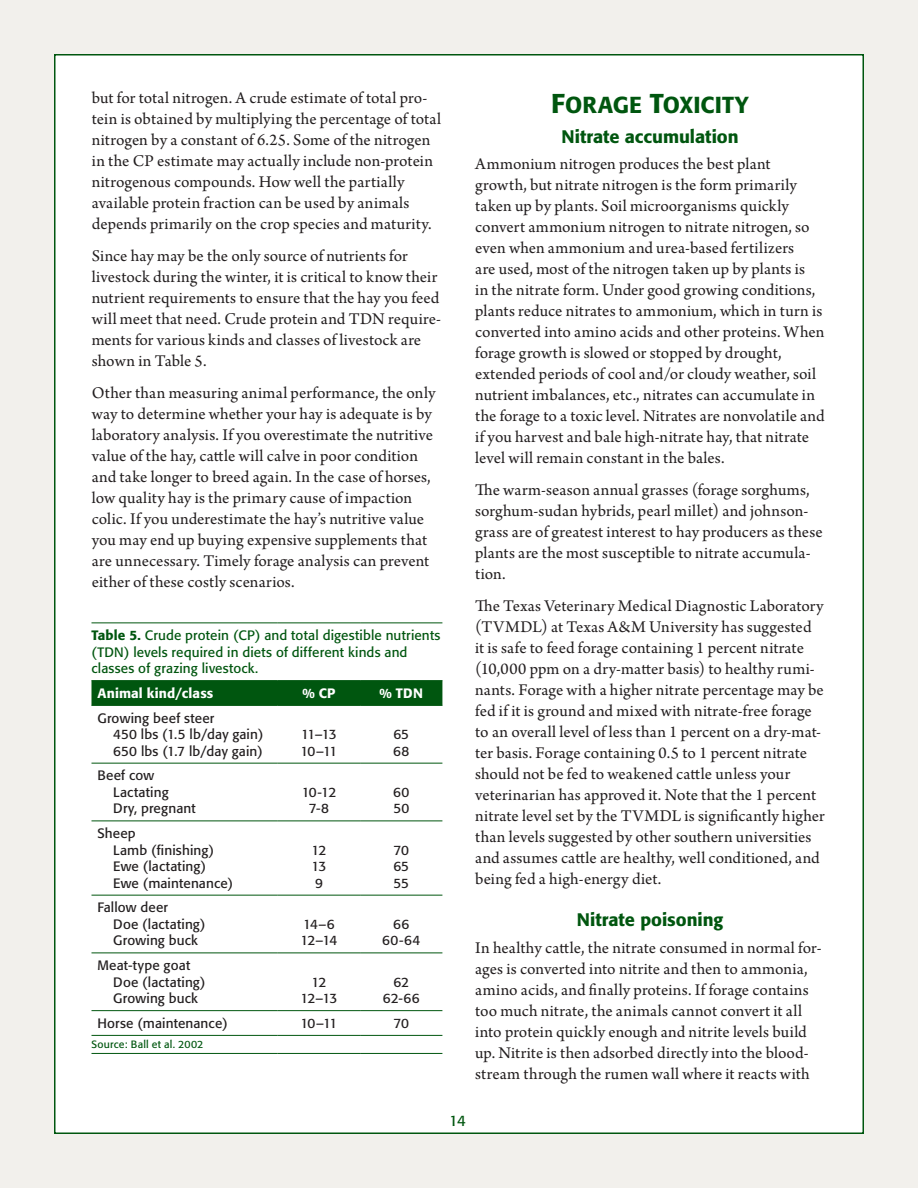
<style>
.page{position:relative;width:918px;height:1188px;background:#f2f0ec}
.page>*{position:absolute;margin:0;border:0;box-sizing:border-box;transform-origin:0 0}
.heading1{font:22.95px "Formata Medium SC850";letter-spacing:.005em;color:#00560f}
.heading2{font:500 18px "Formata";color:#00560f}
.body_text{font:17.25px/21px "Arno Pro";letter-spacing:.005em;color:#231f20}
.t1{font:15px "Formata";color:#00560f}
.table_body{font:13.5px "Formata";letter-spacing:.01em;color:#231f20}
.table_head{font:13.5px/16.5px "Formata";letter-spacing:.01em;color:#00560f}
.table_body-2{font:500 13.5px "Formata";letter-spacing:.01em;color:#fff}
.table_body-3{font:10.5px "Formata";letter-spacing:.015em;color:#00560f}
.s1{font-weight:500}
.s2{font-size:27px}
</style>
<div class="page">
<div style="left:54px;top:54px;width:810px;height:1080px;background:#fff;border:2px solid #00560f"></div>
<div style="left:92px;top:681px;width:350px;height:24px;background:#00560f"></div>
<hr style="left:92px;top:622px;width:186px;height:1px;background:#00560f">
<hr style="left:278px;top:622px;width:82px;height:1px;background:#00560f">
<hr style="left:360px;top:622px;width:82px;height:1px;background:#00560f">
<hr style="left:92px;top:680px;width:186px;height:1px;background:#00560f">
<hr style="left:278px;top:680px;width:82px;height:1px;background:#00560f">
<hr style="left:360px;top:680px;width:82px;height:1px;background:#00560f">
<hr style="left:92px;top:705px;width:186px;height:1px;background:#00560f">
<hr style="left:278px;top:705px;width:82px;height:1px;background:#00560f">
<hr style="left:360px;top:705px;width:82px;height:1px;background:#00560f">
<hr style="left:92px;top:763px;width:186px;height:1px;background:#00560f">
<hr style="left:278px;top:763px;width:82px;height:1px;background:#00560f">
<hr style="left:360px;top:763px;width:82px;height:1px;background:#00560f">
<hr style="left:92px;top:821px;width:186px;height:1px;background:#00560f">
<hr style="left:278px;top:821px;width:82px;height:1px;background:#00560f">
<hr style="left:360px;top:821px;width:82px;height:1px;background:#00560f">
<hr style="left:92px;top:895px;width:186px;height:1px;background:#00560f">
<hr style="left:278px;top:895px;width:82px;height:1px;background:#00560f">
<hr style="left:360px;top:895px;width:82px;height:1px;background:#00560f">
<hr style="left:92px;top:953px;width:186px;height:1px;background:#00560f">
<hr style="left:278px;top:953px;width:82px;height:1px;background:#00560f">
<hr style="left:360px;top:953px;width:82px;height:1px;background:#00560f">
<hr style="left:92px;top:1010px;width:186px;height:1px;background:#00560f">
<hr style="left:278px;top:1010px;width:82px;height:1px;background:#00560f">
<hr style="left:360px;top:1010px;width:82px;height:1px;background:#00560f">
<hr style="left:92px;top:1035px;width:186px;height:1px;background:#00560f">
<hr style="left:278px;top:1035px;width:82px;height:1px;background:#00560f">
<hr style="left:360px;top:1035px;width:82px;height:1px;background:#00560f">
<hr style="left:92px;top:1053px;width:186px;height:1px;background:#00560f">
<hr style="left:278px;top:1053px;width:82px;height:1px;background:#00560f">
<hr style="left:360px;top:1053px;width:82px;height:1px;background:#00560f">
<p class="body_text" style="left:92px;top:89px;width:351px">but for total nitrogen. A crude estimate of total pro&shy;tein is obtained by multiplying the percentage of total nitrogen by a constant of 6.25. Some of the nitrogen in the CP estimate may actually include non-protein nitrogenous compounds. How well the partially available protein fraction can be used by animals depends primarily on the crop species and maturity.</p>
<p class="body_text" style="left:92px;top:247px;width:351px">Since hay may be the only source of nutrients for livestock during the winter, it is critical to know their nutrient requirements to ensure that the hay you feed will meet that need. Crude protein and TDN require&shy;ments for various kinds and classes of livestock are shown in Table 5.</p>
<p class="body_text" style="left:92px;top:383px;width:345px">Other than measuring animal performance, the only way to determine whether your hay is adequate is by laboratory analysis. If you overestimate the nutritive value of the hay, cattle will calve in poor condition and take longer to breed again. In the case of horses, low quality hay is the primary cause of impaction colic. If you underestimate the hay’s nutritive value you may end up buying expensive supplements that are unnecessary. Timely forage analysis can prevent either of these costly scenarios.</p>
<p class="table_head" style="left:92px;top:627px;width:351px"><span class="s1">Table 5.</span> Crude protein (CP) and total digestible nutrients (TDN) levels required in diets of different kinds and classes of grazing livestock.</p>
<p class="table_body-2" style="left:98px;top:685px;width:117px">Animal kind/class</p>
<p class="table_body-2" style="left:302px;top:685px;width:34px">% CP</p>
<p class="table_body-2" style="left:380px;top:685px;width:45px">% TDN</p>
<p class="table_body" style="left:98px;top:710px;width:118px">Growing beef steer</p>
<p class="table_body" style="left:113px;top:726px;width:152px">450 lbs (1.5 lb/day gain)</p>
<p class="table_body" style="left:113px;top:743px;width:151px">650 lbs (1.7 lb/day gain)</p>
<p class="table_body" style="left:301px;top:726px;width:37px">11–13</p>
<p class="table_body" style="left:300px;top:743px;width:39px">10–11</p>
<p class="table_body" style="left:393px;top:726px;width:17px">65</p>
<p class="table_body" style="left:393px;top:743px;width:18px">68</p>
<p class="table_body" style="left:98px;top:767px;width:58px">Beef cow</p>
<p class="table_body" style="left:113px;top:784px;width:57px">Lactating</p>
<p class="table_body" style="left:113px;top:800px;width:84px">Dry, pregnant</p>
<p class="table_body" style="left:98px;top:825px;width:40px">Sheep</p>
<p class="table_body" style="left:113px;top:842px;width:102px">Lamb (finishing)</p>
<p class="table_body" style="left:113px;top:858px;width:95px">Ewe (lactating)</p>
<p class="table_body" style="left:113px;top:875px;width:121px">Ewe (maintenance)</p>
<p class="table_body" style="left:98px;top:899px;width:72px">Fallow deer</p>
<p class="table_body" style="left:113px;top:916px;width:94px">Doe (lactating)</p>
<p class="table_body" style="left:113px;top:932px;width:86px">Growing buck</p>
<p class="table_body" style="left:98px;top:957px;width:94px">Meat-type goat</p>
<p class="table_body" style="left:113px;top:974px;width:94px">Doe (lactating)</p>
<p class="table_body" style="left:113px;top:990px;width:86px">Growing buck</p>
<p class="table_body" style="left:302px;top:784px;width:36px">10-12</p>
<p class="table_body" style="left:309px;top:800px;width:22px">7-8</p>
<p class="table_body" style="left:393px;top:784px;width:18px">60</p>
<p class="table_body" style="left:393px;top:800px;width:17px">50</p>
<p class="table_body" style="left:311px;top:842px;width:16px">12</p>
<p class="table_body" style="left:312px;top:858px;width:16px">13</p>
<p class="table_body" style="left:315px;top:875px;width:9px">9</p>
<p class="table_body" style="left:394px;top:842px;width:17px">70</p>
<p class="table_body" style="left:393px;top:858px;width:17px">65</p>
<p class="table_body" style="left:393px;top:875px;width:17px">55</p>
<p class="table_body" style="left:303px;top:916px;width:33px">14–6</p>
<p class="table_body" style="left:301px;top:932px;width:38px">12–14</p>
<p class="table_body" style="left:393px;top:916px;width:17px">66</p>
<p class="table_body" style="left:382px;top:932px;width:39px">60-64</p>
<p class="table_body" style="left:311px;top:974px;width:16px">12</p>
<p class="table_body" style="left:301px;top:990px;width:38px">12–13</p>
<p class="table_body" style="left:393px;top:974px;width:17px">62</p>
<p class="table_body" style="left:383px;top:990px;width:38px">62-66</p>
<p class="table_body" style="left:98px;top:1015px;width:132px">Horse (maintenance)</p>
<p class="table_body" style="left:300px;top:1015px;width:39px">10–11</p>
<p class="table_body" style="left:394px;top:1015px;width:17px">70</p>
<p class="table_body-3" style="left:92px;top:1038px;width:113px">Source: Ball et al. 2002</p>
<p class="heading1" style="left:551px;top:91px;width:199px"><span class="s2">F</span>ORAGE <span class="s2">T</span>OXICITY</p>
<p class="heading2" style="left:562px;top:125px;width:179px">Nitrate accumulation</p>
<p class="body_text" style="left:475px;top:155px;width:351px">Ammonium nitrogen produces the best plant growth, but nitrate nitrogen is the form primarily taken up by plants. Soil microorganisms quickly convert ammonium nitrogen to nitrate nitrogen, so even when ammonium and urea-based fertilizers<br>are used, most of the nitrogen taken up by plants is<br>in the nitrate form. Under good growing conditions, plants reduce nitrates to ammonium, which in turn is converted into amino acids and other proteins. When forage growth is slowed or stopped by drought, extended periods of cool and/or cloudy weather, soil nutrient imbalances, etc., nitrates can accumulate in the forage to a toxic level. Nitrates are nonvolatile and if you harvest and bale high-nitrate hay, that nitrate level will remain constant in the bales.</p>
<p class="body_text" style="left:475px;top:480px;width:349px">The warm-season annual grasses (forage sorghums, sorghum-sudan hybrids, pearl millet) and johnson&shy;grass are of greatest interest to hay producers as these plants are the most susceptible to nitrate accumula&shy;tion.</p>
<p class="body_text" style="left:475px;top:596px;width:351px">The Texas Veterinary Medical Diagnostic Laboratory (TVMDL) at Texas A&amp;M University has suggested it is safe to feed forage containing 1 percent nitrate (10,000 ppm on a dry-matter basis) to healthy rumi&shy;nants. Forage with a higher nitrate percentage may be fed if it is ground and mixed with nitrate-free forage to an overall level of less than 1 percent on a dry-mat&shy;ter basis. Forage containing 0.5 to 1 percent nitrate should not be fed to weakened cattle unless your veterinarian has approved it. Note that the 1 percent nitrate level set by the TVMDL is significantly higher than levels suggested by other southern universities and assumes cattle are healthy, well conditioned, and being fed a high-energy diet.</p>
<p class="heading2" style="left:577px;top:909px;width:148px">Nitrate poisoning</p>
<p class="body_text" style="left:475px;top:938px;width:348px">In healthy cattle, the nitrate consumed in normal for&shy;ages is converted into nitrite and then to ammonia, amino acids, and finally proteins. If forage contains too much nitrate, the animals cannot convert it all into protein quickly enough and nitrite levels build up. Nitrite is then adsorbed directly into the blood&shy;stream through the rumen wall where it reacts with</p>
<p class="t1" style="left:449px;top:1112px;width:18px">14</p>
</div>
